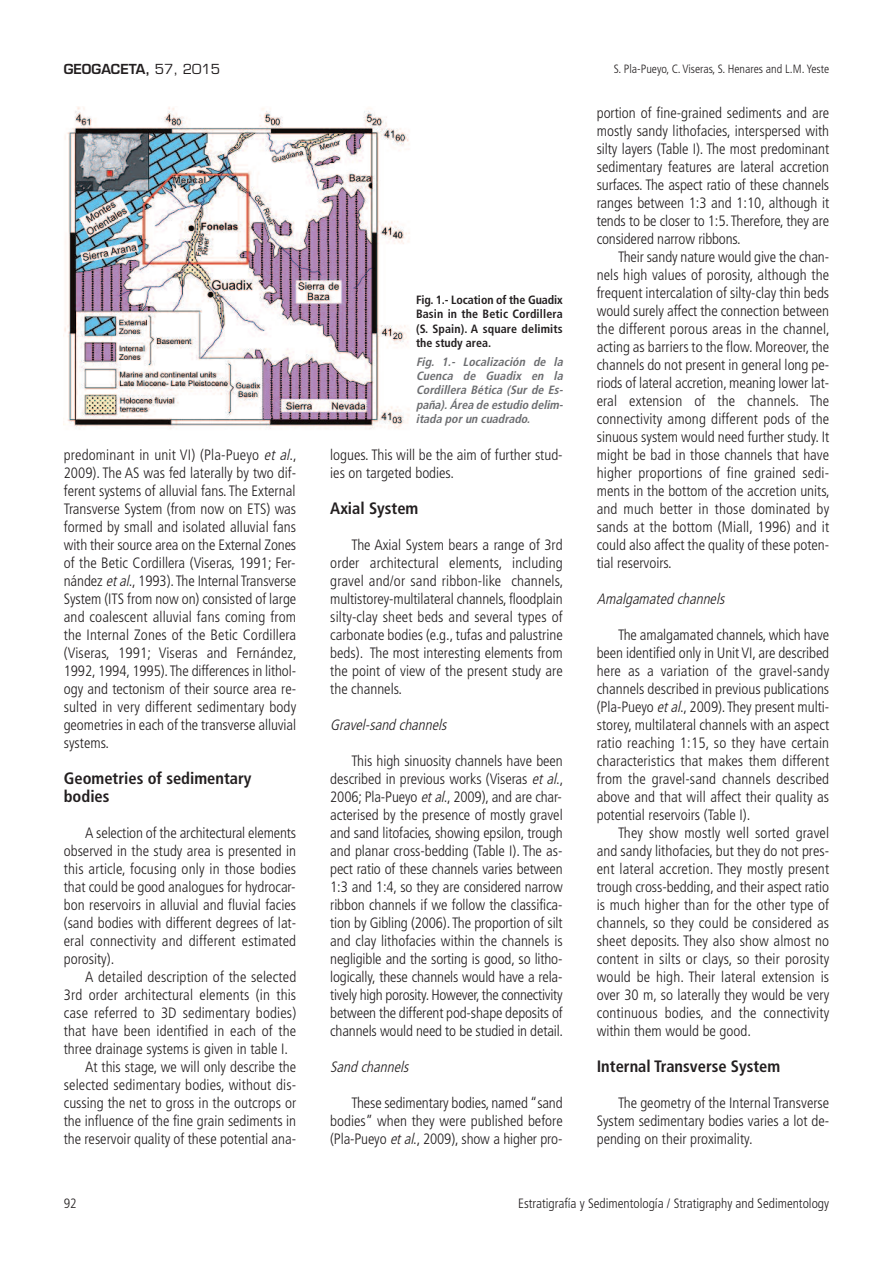
<style>
.page{position:relative;width:893px;height:1263px;background:#fff}
.page>*{position:absolute;margin:0;border:0;box-sizing:border-box;transform-origin:0 0}
.t1{font:700 condensed 16.5px/18px "Frutiger";color:#231f20}
.t2{font:300 condensed 15px/18px "Frutiger";color:#231f20;text-align:justify}
.t3{font:italic 300 condensed 15px "Frutiger";color:#231f20}
.t4{font:300 condensed 13.5px "Frutiger";color:#231f20}
.t5{font:600 13.5px "Eurostile";color:#231f20}
.t6{font:italic 700 condensed 12px/14.4px "Frutiger";color:#6c6d70;text-align:justify}
.t7{font:700 condensed 12px/14.4px "Frutiger";letter-spacing:.01em;color:#231f20;text-align:justify}
.t8{font:300 condensed 12px "Frutiger";color:#231f20}
.s1{font-weight:400}
.s2{font-style:italic}
</style>
<div class="page">
<img style="left:64px;top:106px;width:346px;height:324px">
<p class="t5" style="left:64px;top:64px;width:158px">GEOGACETA, <span class="s1">57, 2015</span></p>
<p class="t8" style="left:614px;top:64px;width:217px">S. Pla-Pueyo, C. Viseras, S. Henares and L.M. Yeste</p>
<p class="t2" style="left:64px;top:446px;width:235px">predominant in unit VI) (Pla-Pueyo <span class="s2">etal</span>., 2009). The AS was fed laterally by two dif&shy;ferent systems of alluvial fans. The External Transverse System (from now on ETS) was formed by small and isolated alluvial fans with their source area on the External Zones of the Betic Cordillera (Viseras, 1991; Fer&shy;nández <span class="s2">etal</span>., 1993). The Internal Transverse System (ITS from now on) consisted of large and coalescent alluvial fans coming from the Internal Zones of the Betic Cordillera (Viseras, 1991; Viseras and Fernández, 1992, 1994, 1995). The differences in lithol&shy;ogy and tectonism of their source area re&shy;sulted in very different sedimentary body geometries in each of the transverse alluvial systems.</p>
<p class="t1" style="left:64px;top:770px;width:189px">Geometries of sedimentary bodies</p>
<p class="t2" style="left:64px;top:824px;width:234px;text-indent:21px">A selection of the architectural elements observed in the study area is presented in this article, focusing only in those bodies that could be good analogues for hydrocar&shy;bon reservoirs in alluvial and fluvial facies (sand bodies with different degrees of lat&shy;eral connectivity and different estimated porosity).</p>
<p class="t2" style="left:85px;top:968px;width:213px">A detailed description of the selected</p>
<p class="t2" style="left:64px;top:986px;width:234px">3rd order architectural elements (in this</p>
<p class="t2" style="left:64px;top:1004px;width:234px">case referred to 3D sedimentary bodies)</p>
<p class="t2" style="left:64px;top:1022px;width:234px">that have been identified in each of the</p>
<p class="t2" style="left:64px;top:1040px;width:226px">three drainage systems is given in table I.</p>
<p class="t2" style="left:85px;top:1058px;width:213px">At this stage, we will only describe the</p>
<p class="t2" style="left:64px;top:1076px;width:234px">selected sedimentary bodies, without dis-</p>
<p class="t2" style="left:64px;top:1094px;width:234px">cussing the net to gross in the outcrops or</p>
<p class="t2" style="left:64px;top:1112px;width:234px">the influence of the fine grain sediments in</p>
<p class="t2" style="left:64px;top:1130px;width:234px">the reservoir quality of these potential ana-</p>
<p class="t7" style="left:416px;top:293px;width:148px">Fig. 1.- Location of the Guadix Basin in the Betic Cordillera (S. Spain). A square delimits the study area.</p>
<p class="t6" style="left:416px;top:355px;width:151px">Fig. 1.- Localización de la Cuenca de Guadix en la Cordillera Bética (Sur de Es&shy;paña). Área de estudio delim&shy;itada por un cuadrado.</p>
<p class="t2" style="left:330px;top:446px;width:234px">logues. This will be the aim of further stud&shy;ies on targeted bodies.</p>
<p class="t1" style="left:330px;top:500px;width:90px">Axial System</p>
<p class="t2" style="left:330px;top:536px;width:234px;text-indent:21px">The Axial System bears a range of 3rd order architectural elements, including gravel and/or sand ribbon-like channels, multistorey-multilateral channels, floodplain silty-clay sheet beds and several types of carbonate bodies (e.g., tufas and palustrine beds). The most interesting elements from the point of view of the present study are the channels.</p>
<p class="t3" style="left:330px;top:718px;width:121px">Gravel-sand channels</p>
<p class="t2" style="left:330px;top:752px;width:234px;text-indent:21px">This high sinuosity channels have been described in previous works (Viseras <span class="s2">etal</span>., 2006; Pla-Pueyo <span class="s2">etal</span>., 2009), and are char&shy;acterised by the presence of mostly gravel and sand litofacies, showing epsilon, trough and planar cross-bedding (Table I). The as&shy;pect ratio of these channels varies between 1:3 and 1:4, so they are considered narrow ribbon channels if we follow the classifica&shy;tion by Gibling (2006). The proportion of silt and clay lithofacies within the channels is negligible and the sorting is good, so litho&shy;logically, these channels would have a rela&shy;tively high porosity. However, the connectivity between the different pod-shape deposits of channels would need to be studied in detail.</p>
<p class="t3" style="left:330px;top:1060px;width:83px">Sand channels</p>
<p class="t2" style="left:330px;top:1094px;width:234px;text-indent:21px">These sedimentary bodies, named “sand bodies” when they were published before (Pla-Pueyo <span class="s2">etal</span>., 2009), show a higher pro-</p>
<p class="t2" style="left:597px;top:105px;width:234px">portion of fine-grained sediments and are mostly sandy lithofacies, interspersed with silty layers (Table I). The most predominant sedimentary features are lateral accretion surfaces. The aspect ratio of these channels ranges between 1:3 and 1:10, although it tends to be closer to 1:5. Therefore, they are considered narrow ribbons.</p>
<p class="t2" style="left:597px;top:249px;width:234px;text-indent:21px">Their sandy nature would give the chan&shy;nels high values of porosity, although the frequent intercalation of silty-clay thin beds would surely affect the connection between the different porous areas in the channel, acting as barriers to the flow. Moreover, the channels do not present in general long pe&shy;riods of lateral accretion, meaning lower lat&shy;eral extension of the channels. The connectivity among different pods of the sinuous system would need further study. It might be bad in those channels that have higher proportions of fine grained sedi&shy;ments in the bottom of the accretion units, and much better in those dominated by sands at the bottom (Miall, 1996) and it could also affect the quality of these poten&shy;tial reservoirs.</p>
<p class="t3" style="left:597px;top:592px;width:132px">Amalgamated channels</p>
<p class="t2" style="left:597px;top:627px;width:234px;text-indent:21px">The amalgamated channels, which have been identified only in Unit VI, are described here as a variation of the gravel-sandy channels described in previous publications (Pla-Pueyo <span class="s2">etal</span>., 2009). They present multi&shy;storey, multilateral channels with an aspect ratio reaching 1:15, so they have certain characteristics that makes them different from the gravel-sand channels described above and that will affect their quality as potential reservoirs (Table I).</p>
<p class="t2" style="left:597px;top:825px;width:234px;text-indent:21px">They show mostly well sorted gravel and sandy lithofacies, but they do not pres&shy;ent lateral accretion. They mostly present trough cross-bedding, and their aspect ratio is much higher than for the other type of channels, so they could be considered as sheet deposits. They also show almost no content in silts or clays, so their porosity would be high. Their lateral extension is over 30 m, so laterally they would be very continuous bodies, and the connectivity within them would be good.</p>
<p class="t1" style="left:597px;top:1058px;width:185px">Internal Transverse System</p>
<p class="t2" style="left:597px;top:1095px;width:234px;text-indent:21px">The geometry of the Internal Transverse System sedimentary bodies varies a lot de&shy;pending on their proximality.</p>
<p class="t4" style="left:64px;top:1198px;width:14px">92</p>
<p class="t4" style="left:518px;top:1198px;width:313px">Estratigrafía y Sedimentología / Stratigraphy and Sedimentology</p>
</div>
